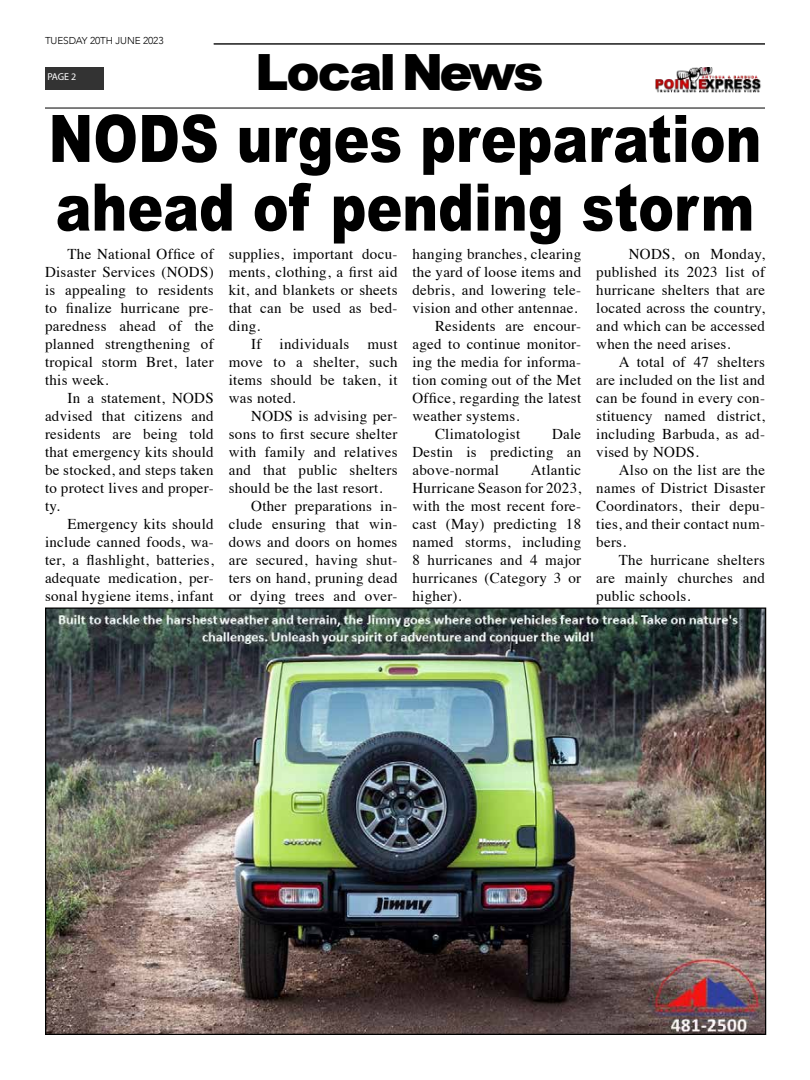
<style>
.page{position:relative;width:810px;height:1080px;background:#fff}
.page>*{position:absolute;margin:0;border:0;box-sizing:border-box;transform-origin:0 0}
.t1{font:900 65.62px/68.6px "Arial";color:#000;scale:.82 1}
.t2{font:900 50px "Arial";letter-spacing:-.06em;color:#000}
.t3{font:15px/18px "Times";letter-spacing:.02em;color:#000;text-align:justify}
.t4{font:300 10px "Avenir";letter-spacing:-.01em;color:#000}
.t5{font:10px "Myriad Pro";color:#fff}
</style>
<div class="page">
<div style="left:45px;top:67px;width:58px;height:22px;background:#333"></div>
<img style="left:656px;top:67px;width:105px;height:25px">
<hr style="left:45px;top:107px;width:720px;height:2px;background:#333">
<hr style="left:214px;top:43px;width:551px;height:2px;background:#333">
<img style="left:47px;top:610px;width:717px;height:423px">
<p class="t4" style="left:45px;top:34px;width:120px">TUESDAY 20TH JUNE 2023</p>
<p class="t5" style="left:47px;top:71px;width:31px">PAGE 2</p>
<h2 class="t2" style="left:255px;top:36px;width:290px">Local News</h2>
<h1 class="t1" style="left:49px;top:102px;width:871px">NODS urges preparation ahead of pending storm</h1>
<p class="t3" style="left:45px;top:243px;width:170px;text-indent:22px">The National Office of Disaster Services (NODS) is appealing to residents to finalize hurricane pre&shy;paredness ahead of the planned strengthening of tropical storm Bret, later this week.</p>
<p class="t3" style="left:45px;top:387px;width:170px;text-indent:22px">In a statement, NODS advised that citizens and residents are being told that emergency kits should be stocked, and steps taken to protect lives and proper&shy;ty.</p>
<p class="t3" style="left:45px;top:513px;width:170px;text-indent:22px">Emergency kits should include canned foods, wa&shy;ter, a flashlight, batteries, adequate medication, per&shy;sonal hygiene items, infant</p>
<p class="t3" style="left:229px;top:243px;width:170px">supplies, important docu&shy;ments, clothing, a first aid kit, and blankets or sheets that can be used as bed&shy;ding.</p>
<p class="t3" style="left:229px;top:333px;width:170px;text-indent:22px">If individuals must move to a shelter, such items should be taken, it was noted.</p>
<p class="t3" style="left:229px;top:405px;width:170px;text-indent:22px">NODS is advising per&shy;sons to first secure shelter with family and relatives and that public shelters should be the last resort.</p>
<p class="t3" style="left:229px;top:495px;width:170px;text-indent:22px">Other preparations in&shy;clude ensuring that win&shy;dows and doors on homes are secured, having shut&shy;ters on hand, pruning dead or dying trees and over-</p>
<p class="t3" style="left:412px;top:243px;width:170px">hanging branches, clearing</p>
<p class="t3" style="left:412px;top:261px;width:170px">the yard of loose items and</p>
<p class="t3" style="left:412px;top:279px;width:170px">debris, and lowering tele-</p>
<p class="t3" style="left:412px;top:297px;width:166px">vision and other antennae.</p>
<p class="t3" style="left:435px;top:315px;width:148px">Residents are encour-</p>
<p class="t3" style="left:412px;top:333px;width:170px">aged to continue monitor-</p>
<p class="t3" style="left:412px;top:351px;width:170px">ing the media for informa-</p>
<p class="t3" style="left:412px;top:369px;width:170px">tion coming out of the Met</p>
<p class="t3" style="left:412px;top:387px;width:170px">Office, regarding the latest</p>
<p class="t3" style="left:412px;top:405px;width:108px">weather systems.</p>
<p class="t3" style="left:435px;top:423px;width:87px">Climatologist</p>
<p class="t3" style="left:412px;top:423px;width:170px;text-indent:140px">Dale Destin is predicting an above-normal</p>
<p class="t3" style="left:412px;top:459px;width:170px;text-indent:118px">Atlantic Hurricane Season for 2023, with the most recent fore&shy;cast (May) predicting 18 named storms, including 8 hurricanes and 4 major hurricanes (Category 3 or higher).</p>
<p class="t3" style="left:596px;top:243px;width:170px;text-indent:32px">NODS, on Monday, published its 2023 list of hurricane shelters that are located across the country, and which can be accessed when the need arises.</p>
<p class="t3" style="left:596px;top:351px;width:170px;text-indent:22px">A total of 47 shelters are included on the list and can be found in every con&shy;stituency named district, including Barbuda, as ad&shy;vised by NODS.</p>
<p class="t3" style="left:596px;top:459px;width:170px;text-indent:22px">Also on the list are the names of District Disaster Coordinators, their depu&shy;ties, and their contact num&shy;bers.</p>
<p class="t3" style="left:596px;top:549px;width:170px;text-indent:22px">The hurricane shelters are mainly churches and public schools.</p>
</div>
